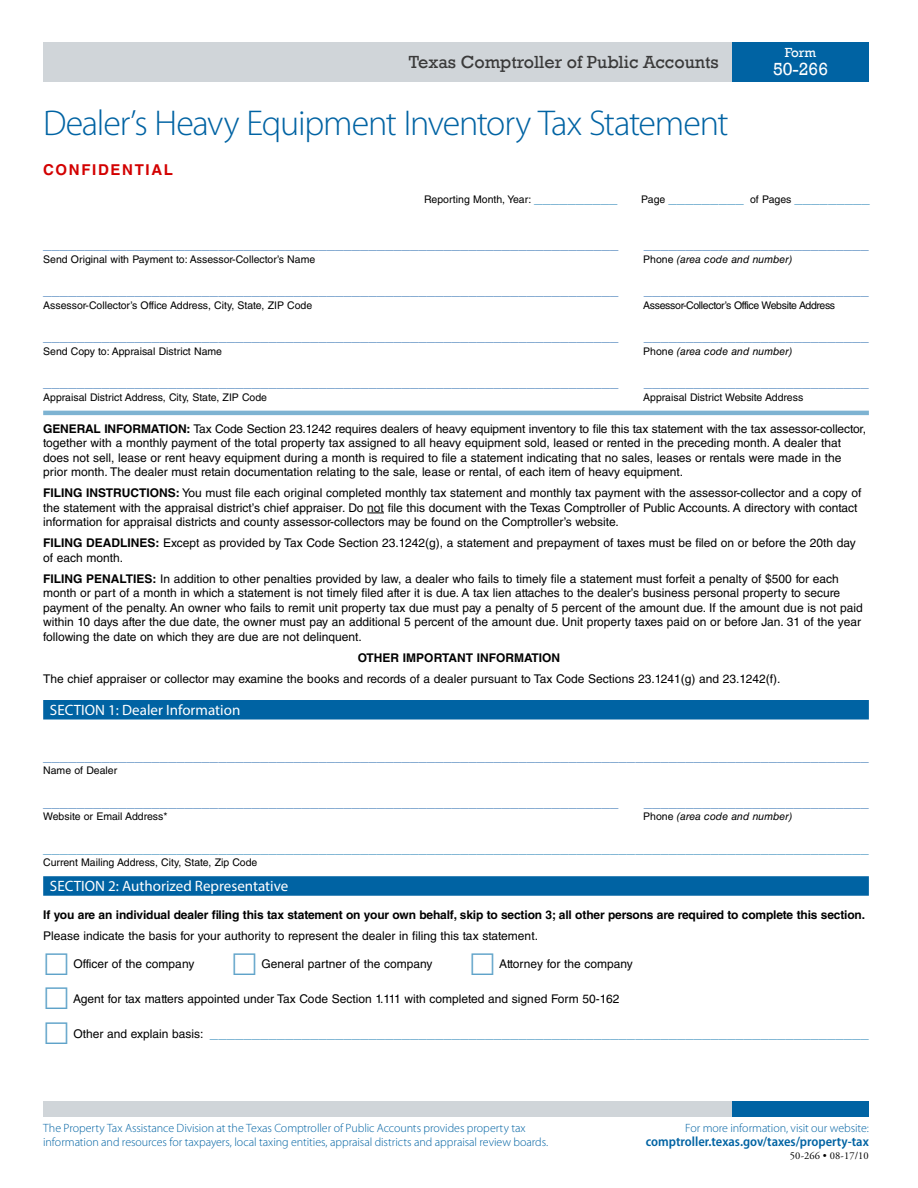
<style>
.page{position:relative;width:918px;height:1188px;background:#fff}
.page>*{position:absolute;margin:0;border:0;box-sizing:border-box;transform-origin:0 0}
.Title{font:300 36px "Myriad Pro";letter-spacing:-.035em;color:#0063a3}
.t1{font:18px "Rockwell";color:#3a3a3a}
.t2{font:18px "Rockwell";color:#fff}
.t3{font:15px "Helvetica LT Std";color:#6594c5}
.t4{font:15px "Helvetica LT Std";color:#5fa3c9}
.Divider_Bar{font:15px "Myriad Pro";color:#fff}
.CONFIDENTIAL{font:700 15px "Helvetica LT Std";letter-spacing:.11em;color:#d30000}
.t5{font:600 semi-condensed 13.5px "Myriad Pro";color:#0063a3}
.t6{font:13.5px "Rockwell";color:#fff}
.Intro_Text{font:12px/14.4px "Helvetica LT Std";color:#000}
.p1_Footer_Text{font:300 12px/14.4px "Myriad Pro";letter-spacing:-.005em;color:#0063a3}
.Body_text{font:700 12px "Helvetica LT Std";letter-spacing:-.015em;color:#000}
.Body_text-2{font:12px "Helvetica LT Std";color:#000}
.Intro_Text-2{font:700 12px "Helvetica LT Std";color:#000}
.t7{font:10.5px "Helvetica LT Std";color:#000}
.t8{font:italic 10.5px "Helvetica LT Std";color:#000}
.t9{font:10.5px "Helvetica LT Std";letter-spacing:-.03em;color:#000}
.t10{font:10.5px "Adobe Garamond Pro";letter-spacing:.01em;color:#000}
.s1{font-size:15px;color:#5fa3c9}
.s2{font-size:10.5px;color:#000}
.s3{font-style:normal}
.s4{font-weight:700}
.s5{font-size:12px;color:#000}
</style>
<div class="page">
<div style="left:43px;top:1102px;width:689px;height:15px;background:#d0d5d9"></div>
<div style="left:732px;top:1102px;width:137px;height:15px;background:#0063a3"></div>
<div style="left:43px;top:42px;width:689px;height:39px;background:#d0d5d9"></div>
<div style="left:732px;top:42px;width:137px;height:39px;background:#0063a3"></div>
<hr style="left:43px;top:411px;width:826px;height:4px;background:#7db3d2">
<svg style="left:367px;top:513px;width:17px;height:1px"></svg>
<div style="left:43px;top:700px;width:826px;height:20px;background:#0063a3"></div>
<div style="left:43px;top:876px;width:826px;height:20px;background:#0063a3"></div>
<h2 class="t1" style="left:409px;top:51px;width:311px">Texas Comptroller of Public Accounts</h2>
<p class="t6" style="left:785px;top:45px;width:33px">Form</p>
<h2 class="t2" style="left:773px;top:59px;width:57px">50-266</h2>
<h1 class="Title" style="left:43px;top:103px;width:687px">Dealer’s Heavy Equipment Inventory Tax Statement</h1>
<p class="CONFIDENTIAL" style="left:43px;top:160px;width:131px">CONFIDENTIAL</p>
<p class="t7" style="left:424px;top:194px;width:195px">Reporting Month, Year: <span class="s1">__________</span></p>
<p class="t4" style="left:641px;top:190px;width:230px"><span class="s2">Page</span> _________ <span class="s2">of Pages</span> _________</p>
<p class="t3" style="left:43px;top:235px;width:577px">_____________________________________________________________________</p>
<p class="t3" style="left:644px;top:235px;width:227px">___________________________</p>
<p class="t7" style="left:43px;top:253px;width:274px">Send Original with Payment to: Assessor-Collector’s Name</p>
<p class="t8" style="left:643px;top:253px;width:151px"><span class="s3">Phone</span> (area code and number)</p>
<p class="t3" style="left:43px;top:281px;width:577px">_____________________________________________________________________</p>
<p class="t3" style="left:644px;top:281px;width:227px">___________________________</p>
<p class="t7" style="left:43px;top:299px;width:271px">Assessor-Collector’s Office Address, City, State, ZIP Code</p>
<p class="t9" style="left:643px;top:299px;width:194px">Assessor-Collector’s Office Website Address</p>
<p class="t3" style="left:43px;top:327px;width:577px">_____________________________________________________________________</p>
<p class="t3" style="left:644px;top:327px;width:227px">___________________________</p>
<p class="t7" style="left:43px;top:345px;width:180px">Send Copy to: Appraisal District Name</p>
<p class="t8" style="left:643px;top:345px;width:151px"><span class="s3">Phone</span> (area code and number)</p>
<p class="t3" style="left:43px;top:373px;width:577px">_____________________________________________________________________</p>
<p class="t3" style="left:644px;top:373px;width:227px">___________________________</p>
<p class="t7" style="left:43px;top:391px;width:225px">Appraisal District Address, City, State, ZIP Code</p>
<p class="t7" style="left:643px;top:391px;width:162px">Appraisal District Website Address</p>
<p class="Intro_Text" style="left:43px;top:421px;width:824px"><span class="s4">GENERAL INFORMATION:</span> Tax Code Section 23.1242 requires dealers of heavy equipment inventory to file this tax statement with the tax assessor-collector, together with a monthly payment of the total property tax assigned to all heavy equipment sold, leased or rented in the preceding month. A dealer that does not sell, lease or rent heavy equipment during a month is required to file a statement indicating that no sales, leases or rentals were made in the prior month. The dealer must retain documentation relating to the sale, lease or rental, of each item of heavy equipment.</p>
<p class="Intro_Text" style="left:43px;top:486px;width:820px"><span class="s4">FILING INSTRUCTIONS:</span> You must file each original completed monthly tax statement and monthly tax payment with the assessor-collector and a copy of the statement with the appraisal district’s chief appraiser. Do not file this document with the Texas Comptroller of Public Accounts. A directory with contact information for appraisal districts and county assessor-collectors may be found on the Comptroller’s website.</p>
<p class="Intro_Text" style="left:43px;top:536px;width:814px"><span class="s4">FILING DEADLINES:</span> Except as provided by Tax Code Section 23.1242(g), a statement and prepayment of taxes must be filed on or before the 20th day of each month.</p>
<p class="Intro_Text" style="left:43px;top:572px;width:821px"><span class="s4">FILING PENALTIES:</span> In addition to other penalties provided by law, a dealer who fails to timely file a statement must forfeit a penalty of $500 for each month or part of a month in which a statement is not timely filed after it is due. A tax lien attaches to the dealer’s business personal property to secure payment of the penalty. An owner who fails to remit unit property tax due must pay a penalty of 5 percent of the amount due. If the amount due is not paid within 10 days after the due date, the owner must pay an additional 5 percent of the amount due. Unit property taxes paid on or before Jan. 31 of the year following the date on which they are due are not delinquent.</p>
<p class="Intro_Text-2" style="left:358px;top:651px;width:204px">OTHER IMPORTANT INFORMATION</p>
<p class="Intro_Text" style="left:43px;top:672px;width:739px">The chief appraiser or collector may examine the books and records of a dealer pursuant to Tax Code Sections 23.1241(g) and 23.1242(f).</p>
<h2 class="Divider_Bar" style="left:50px;top:701px;width:192px">SECTION 1: Dealer Information</h2>
<p class="t3" style="left:43px;top:747px;width:827px">___________________________________________________________________________________________________</p>
<p class="t7" style="left:43px;top:765px;width:76px">Name of Dealer</p>
<p class="t3" style="left:43px;top:793px;width:577px">_____________________________________________________________________</p>
<p class="t3" style="left:644px;top:793px;width:227px">___________________________</p>
<p class="t7" style="left:43px;top:811px;width:126px">Website or Email Address*</p>
<p class="t8" style="left:643px;top:811px;width:151px"><span class="s3">Phone</span> (area code and number)</p>
<p class="t4" style="left:43px;top:839px;width:827px">___________________________________________________________________________________________________</p>
<p class="t7" style="left:43px;top:857px;width:216px">Current Mailing Address, City, State, Zip Code</p>
<h2 class="Divider_Bar" style="left:50px;top:877px;width:240px">SECTION 2: Authorized Representative</h2>
<p class="Body_text" style="left:43px;top:907px;width:823px">If you are an individual dealer filing this tax statement on your own behalf, skip to section 3; all other persons are required to complete this section.</p>
<p class="Body_text-2" style="left:43px;top:929px;width:496px">Please indicate the basis for your authority to represent the dealer in filing this tax statement.</p>
<p class="Intro_Text" style="left:74px;top:957px;width:122px">Officer of the company</p>
<p class="Intro_Text" style="left:262px;top:957px;width:172px">General partner of the company</p>
<p class="Intro_Text" style="left:499px;top:957px;width:135px">Attorney for the company</p>
<p class="Intro_Text" style="left:73px;top:991px;width:548px">Agent for tax matters appointed under Tax Code Section 1.111 with completed and signed Form 50-162</p>
<p class="t4" style="left:74px;top:1024px;width:797px"><span class="s5">Other and explain basis:</span> _______________________________________________________________________________</p>
<p class="p1_Footer_Text" style="left:43px;top:1121px;width:507px">The Property Tax Assistance Division at the Texas Comptroller of Public Accounts provides property tax information and resources for taxpayers, local taxing entities, appraisal districts and appraisal review boards.</p>
<p class="p1_Footer_Text" style="left:685px;top:1121px;width:185px">For more information, visit our website:</p>
<p class="t5" style="left:646px;top:1134px;width:224px">comptroller.texas.gov/taxes/property-tax</p>
<p class="t10" style="left:790px;top:1149px;width:80px">50-266 • 08-17/10</p>
</div>
